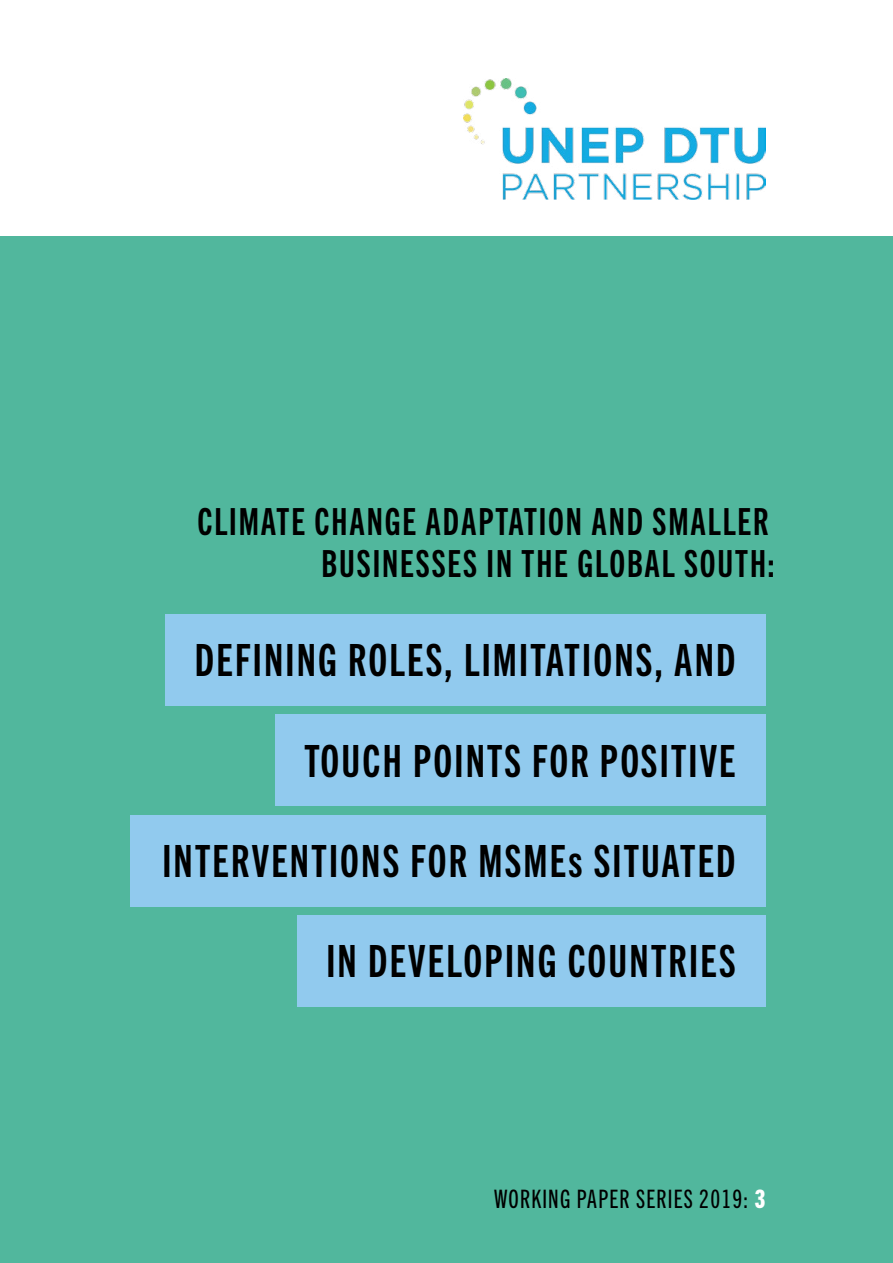
<style>
.page{position:relative;width:893px;height:1263px;background:#fff}
.page>*{position:absolute;margin:0;border:0;box-sizing:border-box;transform-origin:0 0}
.t1{font:44.55px "Trade Gothic Next LT Pro Bd Cm";letter-spacing:.05em;color:#000}
.t2{font:37.5px/42px "Trade Gothic Next LT Pro Bd Cm";letter-spacing:.05em;color:#000;text-align:right}
.t3{font:25.5px "Trade Gothic Next LT Pro Cm";letter-spacing:.05em;color:#000}
.s1{font-family:"Trade Gothic Next LT Pro Hv Cm";color:#fff}
</style>
<div class="page">
<div style="left:0;top:236px;width:893px;height:1027px;background:#51b79d"></div>
<img style="left:463px;top:79px;width:302px;height:121px">
<div style="left:275px;top:715px;width:490px;height:91px;background:#91caee"></div>
<div style="left:130px;top:815px;width:635px;height:91px;background:#91caee"></div>
<div style="left:165px;top:614px;width:600px;height:92px;background:#91caee"></div>
<div style="left:297px;top:915px;width:468px;height:91px;background:#91caee"></div>
<p class="t2" style="left:197px;top:498px;width:579px">CLIMATE CHANGE ADAPTATION AND SMALLER<br>BUSINESSES IN THE GLOBAL SOUTH:</p>
<p class="t1" style="left:195px;top:630px;width:542px">DEFINING ROLES, LIMITATIONS, AND</p>
<p class="t1" style="left:304px;top:731px;width:433px">TOUCH POINTS FOR POSITIVE</p>
<p class="t1" style="left:162px;top:831px;width:575px">INTERVENTIONS FOR MSMEs SITUATED</p>
<p class="t1" style="left:326px;top:931px;width:411px">IN DEVELOPING COUNTRIES</p>
<p class="t3" style="left:494px;top:1182px;width:273px">WORKING PAPER SERIES 2019: <span class="s1">3</span></p>
</div>
